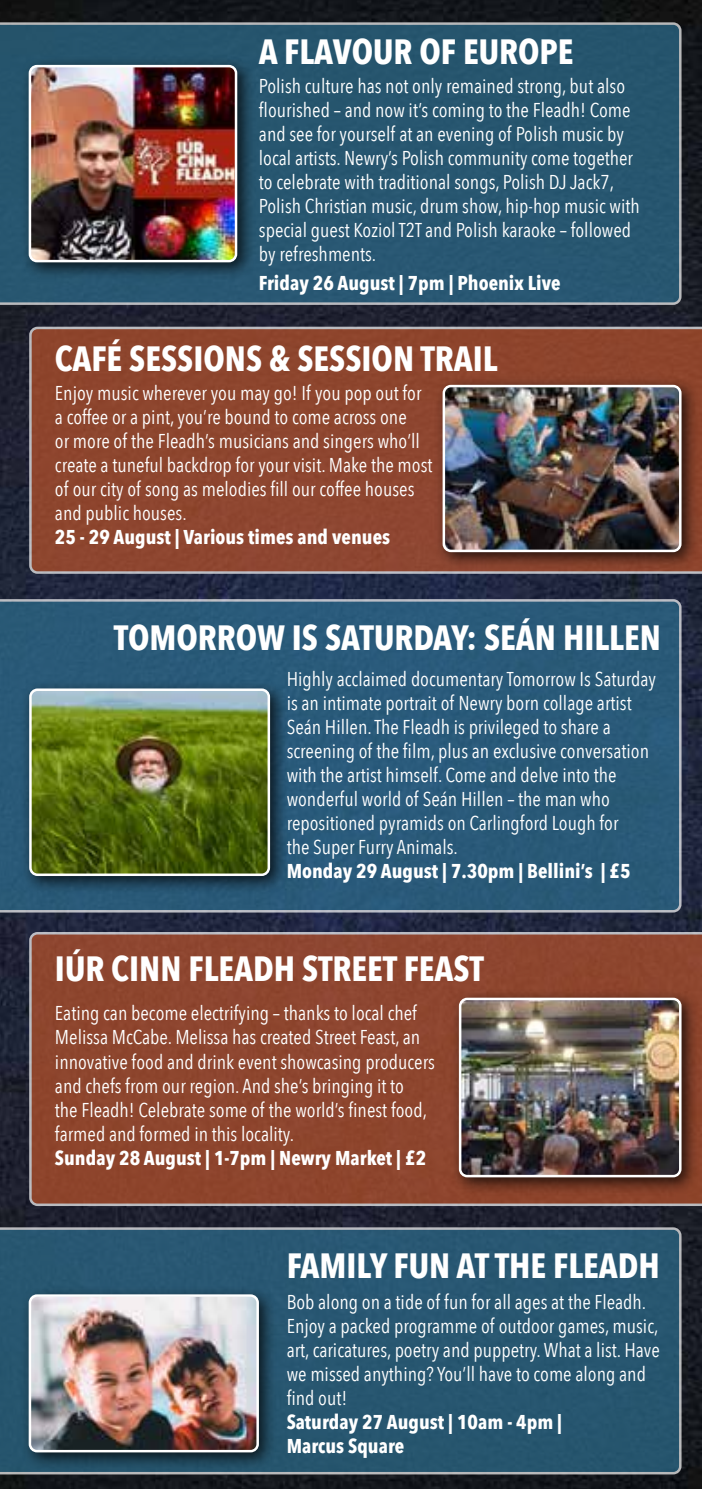
<style>
.page{position:relative;width:702px;height:1489px;background:#fff}
.page>*{position:absolute;margin:0;border:0;box-sizing:border-box;transform-origin:0 0}
.t1{font:700 35px "Avenir Next Condensed";color:#fff}
.t2{font:20px/24px "Avenir Next Condensed";color:#fff}
.t3{font:700 20px/24px "Avenir Next Condensed";color:#fff}
</style>
<div class="page">
<img style="left:0;top:0;width:702px;height:1488px">
<div style="left:29px;top:327px;width:673px;height:246px;background:#8e452e"></div>
<div style="left:0;top:22px;width:681px;height:283px;background:#275670"></div>
<div style="left:0;top:599px;width:681px;height:313px;background:#2a5a79"></div>
<div style="left:0;top:1227px;width:681px;height:247px;background:#275670"></div>
<div style="left:29px;top:932px;width:673px;height:273px;background:#8e452e"></div>
<div style="left:20px;top:56px;width:236px;height:225px;background:#000;opacity:.75"></div>
<img style="left:31px;top:66px;width:205px;height:195px">
<div style="left:29px;top:65px;width:208px;height:197px;border:2px solid #fff;border-radius:7px"></div>
<div style="left:434px;top:376px;width:266px;height:194px;background:#000;opacity:.75"></div>
<img style="left:445px;top:386px;width:235px;height:165px">
<div style="left:442px;top:385px;width:239px;height:167px;border:2px solid #fff;border-radius:7px"></div>
<div style="left:450px;top:988px;width:250px;height:207px;background:#000;opacity:.75"></div>
<img style="left:460px;top:998px;width:220px;height:177px">
<div style="left:459px;top:997px;width:222px;height:180px;border:2px solid #fff;border-radius:7px"></div>
<div style="left:20px;top:1285px;width:257px;height:185px;background:#000;opacity:.75"></div>
<img style="left:30px;top:1296px;width:228px;height:154px">
<div style="left:29px;top:1294px;width:230px;height:158px;border:2px solid #fff;border-radius:7px"></div>
<div style="left:20px;top:679px;width:269px;height:215px;background:#000;opacity:.75"></div>
<img style="left:30px;top:689px;width:239px;height:185px">
<div style="left:29px;top:688px;width:241px;height:188px;border:2px solid #fff;border-radius:7px"></div>
<h1 class="t1" style="left:259px;top:30px;width:316px">A FLAVOUR OF EUROPE</h1>
<p class="t2" style="left:259px;top:73px;width:382px">Polish culture has not only remained strong, but also flourished – and now it’s coming to the Fleadh! Come and see for yourself at an evening of Polish music by local artists. Newry’s Polish community come together to celebrate with traditional songs, Polish DJ Jack7, Polish Christian music, drum show, hip-hop music with special guest Koziol T2T and Polish karaoke – followed by refreshments.</p>
<p class="t3" style="left:259px;top:271px;width:303px">Friday 26 August | 7pm | Phoenix Live</p>
<h1 class="t1" style="left:55px;top:337px;width:444px">CAFÉ SESSIONS &amp; SESSION TRAIL</h1>
<p class="t2" style="left:55px;top:379px;width:379px">Enjoy music wherever you may go! If you pop out for a coffee or a pint, you’re bound to come across one<br>or more of the Fleadh’s musicians and singers who’ll create a tuneful backdrop for your visit. Make the most of our city of song as melodies fill our coffee houses and public houses.</p>
<p class="t3" style="left:55px;top:524px;width:336px">25 - 29 August | Various times and venues</p>
<h1 class="t1" style="left:114px;top:615px;width:548px">TOMORROW IS SATURDAY: SEÁN HILLEN</h1>
<p class="t2" style="left:286px;top:666px;width:371px">Highly acclaimed documentary Tomorrow Is Saturday is an intimate portrait of Newry born collage artist Seán Hillen. The Fleadh is privileged to share a screening of the film, plus an exclusive conversation with the artist himself. Come and delve into the wonderful world of Seán Hillen – the man who repositioned pyramids on Carlingford Lough for<br>the Super Furry Animals.</p>
<p class="t3" style="left:286px;top:858px;width:345px">Monday 29 August | 7.30pm | Bellini’s | £5</p>
<h1 class="t1" style="left:55px;top:946px;width:430px">IÚR CINN FLEADH STREET FEAST</h1>
<p class="t2" style="left:55px;top:1000px;width:381px">Eating can become electrifying – thanks to local chef Melissa McCabe. Melissa has created Street Feast, an innovative food and drink event showcasing producers and chefs from our region. And she’s bringing it to<br>the Fleadh! Celebrate some of the world’s finest food, farmed and formed in this locality.</p>
<p class="t3" style="left:55px;top:1145px;width:372px">Sunday 28 August | 1-7pm | Newry Market | £2</p>
<h1 class="t1" style="left:286px;top:1243px;width:375px">FAMILY FUN AT THE FLEADH</h1>
<p class="t2" style="left:286px;top:1288px;width:374px">Bob along on a tide of fun for all ages at the Fleadh.<br>Enjoy a packed programme of outdoor games, music, art, caricatures, poetry and puppetry. What a list. Have we missed anything? You’ll have to come along and find out!</p>
<p class="t3" style="left:286px;top:1409px;width:277px">Saturday 27 August | 10am - 4pm |<br>Marcus Square</p>
</div>
